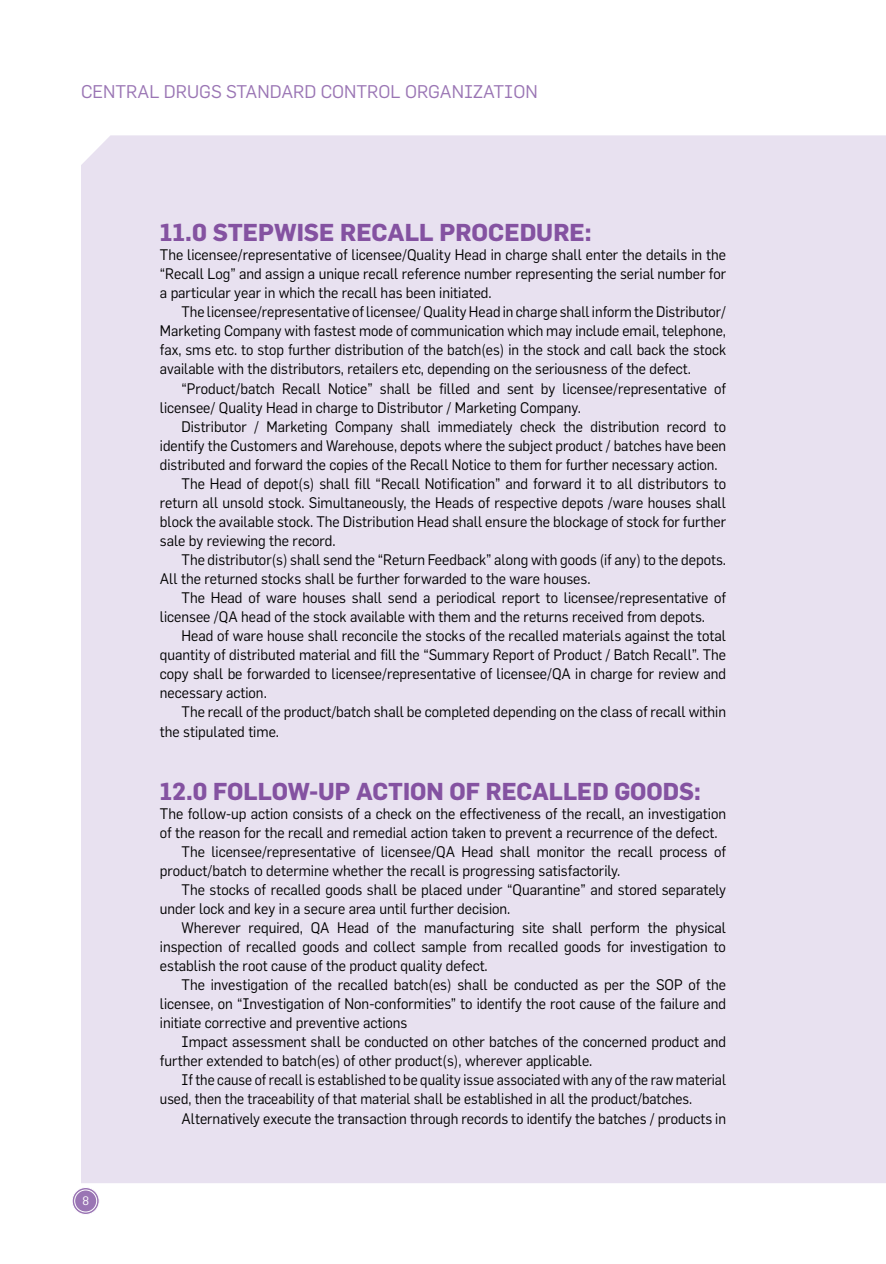
<style>
.page{position:relative;width:886px;height:1264px;background:#fff}
.page>*{position:absolute;margin:0;border:0;box-sizing:border-box;transform-origin:0 0}
.t1{font:700 24px "Flama";color:#8452a1}
.t2{font:18px "Flama";color:#9a75b4}
.t3{font:15px/19px "Flama";color:#000;text-align:justify;scale:.95 1}
.t4{font:15px/19px "Flama";color:#000;text-align:justify;scale:.94 1}
.t5{font:15px "Flama";color:#000;scale:.92 1}
.t6{font:12px "Flama";color:#fff}
</style>
<div class="page">
<div style="left:81px;top:135px;width:804px;height:1048px;background:#e8e1f0"></div>
<svg style="left:885px;top:135px;width:1px;height:1048px"></svg>
<svg style="left:72px;top:1187px;width:27px;height:27px"></svg>
<div style="left:69px;top:1184px;width:33px;height:33px;border:1px solid #fff;border-radius:50%"></div>
<div style="left:72px;top:1187px;width:28px;height:28px;border:1px solid #fff;border-radius:50%"></div>
<div style="left:74px;top:1189px;width:23px;height:23px;border:1px solid #fff;border-radius:50%"></div>
<p class="t2" style="left:81px;top:81px;width:458px">Central Drugs Standard Control Organization</p>
<h1 class="t1" style="left:160px;top:218px;width:433px">11.0 STEPWISE RECALL PROCEDURE:</h1>
<p class="t3" style="left:160px;top:245px;width:597px">The licensee/representative of licensee/Quality Head in charge shall enter the details in the “Recall Log” and assign a unique recall reference number representing the serial number for a particular year in which the recall has been initiated.</p>
<p class="t4" style="left:160px;top:302px;width:604px;text-indent:22px">The licensee/representative of licensee/ Quality Head in charge shall inform the Distributor/ Marketing Company with fastest mode of communication which may include email, telephone, fax, sms etc. to stop further distribution of the batch(es) in the stock and call back the stock available with the distributors, retailers etc, depending on the seriousness of the defect.</p>
<p class="t3" style="left:160px;top:378px;width:597px;text-indent:22px">“Product/batch Recall Notice” shall be filled and sent by licensee/representative of licensee/ Quality Head in charge to Distributor / Marketing Company.</p>
<p class="t4" style="left:181px;top:416px;width:581px">Distributor / Marketing Company shall immediately check the distribution record to</p>
<p class="t4" style="left:160px;top:435px;width:604px">identify the Customers and Warehouse, depots where the subject product / batches have been</p>
<p class="t4" style="left:160px;top:455px;width:595px">distributed and forward the copies of the Recall Notice to them for further necessary action.</p>
<p class="t3" style="left:181px;top:474px;width:574px">The Head of depot(s) shall fill “Recall Notification” and forward it to all distributors to</p>
<p class="t3" style="left:160px;top:493px;width:597px">return all unsold stock. Simultaneously, the Heads of respective depots /ware houses shall</p>
<p class="t3" style="left:160px;top:512px;width:597px">block the available stock. The Distribution Head shall ensure the blockage of stock for further</p>
<p class="t3" style="left:160px;top:531px;width:187px">sale by reviewing the record.</p>
<p class="t3" style="left:181px;top:550px;width:574px">The distributor(s) shall send the “Return Feedback” along with goods (if any) to the depots.</p>
<p class="t3" style="left:160px;top:569px;width:455px">All the returned stocks shall be further forwarded to the ware houses.</p>
<p class="t3" style="left:181px;top:588px;width:574px">The Head of ware houses shall send a periodical report to licensee/representative of</p>
<p class="t3" style="left:160px;top:607px;width:575px">licensee /QA head of the stock available with them and the returns received from depots.</p>
<p class="t3" style="left:181px;top:626px;width:574px">Head of ware house shall reconcile the stocks of the recalled materials against the total</p>
<p class="t3" style="left:160px;top:645px;width:597px">quantity of distributed material and fill the “Summary Report of Product / Batch Recall”. The</p>
<p class="t3" style="left:160px;top:664px;width:597px">copy shall be forwarded to licensee/representative of licensee/QA in charge for review and</p>
<p class="t3" style="left:160px;top:683px;width:114px">necessary action.</p>
<p class="t3" style="left:181px;top:702px;width:574px">The recall of the product/batch shall be completed depending on the class of recall within</p>
<p class="t3" style="left:160px;top:721px;width:127px">the stipulated time.</p>
<p class="t6" style="left:82px;top:1193px;width:8px">8</p>
<h1 class="t1" style="left:160px;top:776px;width:542px">12.0 FOLLOW-UP ACTION OF RECALLED GOODS:</h1>
<p class="t3" style="left:160px;top:803px;width:597px">The follow-up action consists of a check on the effectiveness of the recall, an investigation</p>
<p class="t3" style="left:160px;top:822px;width:588px">of the reason for the recall and remedial action taken to prevent a recurrence of the defect.</p>
<p class="t3" style="left:181px;top:841px;width:575px">The licensee/representative of licensee/QA Head shall monitor the recall process of</p>
<p class="t3" style="left:160px;top:860px;width:486px">product/batch to determine whether the recall is progressing satisfactorily.</p>
<p class="t3" style="left:181px;top:879px;width:575px">The stocks of recalled goods shall be placed under “Quarantine” and stored separately</p>
<p class="t3" style="left:160px;top:899px;width:370px">under lock and key in a secure area until further decision.</p>
<p class="t3" style="left:181px;top:918px;width:574px">Wherever required, QA Head of the manufacturing site shall perform the physical</p>
<p class="t3" style="left:160px;top:937px;width:597px">inspection of recalled goods and collect sample from recalled goods for investigation to</p>
<p class="t3" style="left:160px;top:956px;width:347px">establish the root cause of the product quality defect.</p>
<p class="t3" style="left:181px;top:975px;width:575px">The investigation of the recalled batch(es) shall be conducted as per the SOP of the</p>
<p class="t3" style="left:160px;top:994px;width:597px">licensee, on “Investigation of Non-conformities” to identify the root cause of the failure and</p>
<p class="t3" style="left:160px;top:1013px;width:262px">initiate corrective and preventive actions</p>
<p class="t3" style="left:181px;top:1032px;width:574px">Impact assessment shall be conducted on other batches of the concerned product and</p>
<p class="t3" style="left:160px;top:1051px;width:457px">further extended to batch(es) of other product(s), wherever applicable.</p>
<p class="t5" style="left:181px;top:1071px;width:593px">If the cause of recall is established to be quality issue associated with any of the raw material</p>
<p class="t5" style="left:160px;top:1090px;width:580px">used, then the traceability of that material shall be established in all the product/batches.</p>
<p class="t3" style="left:181px;top:1108px;width:574px">Alternatively execute the transaction through records to identify the batches / products in</p>
</div>
